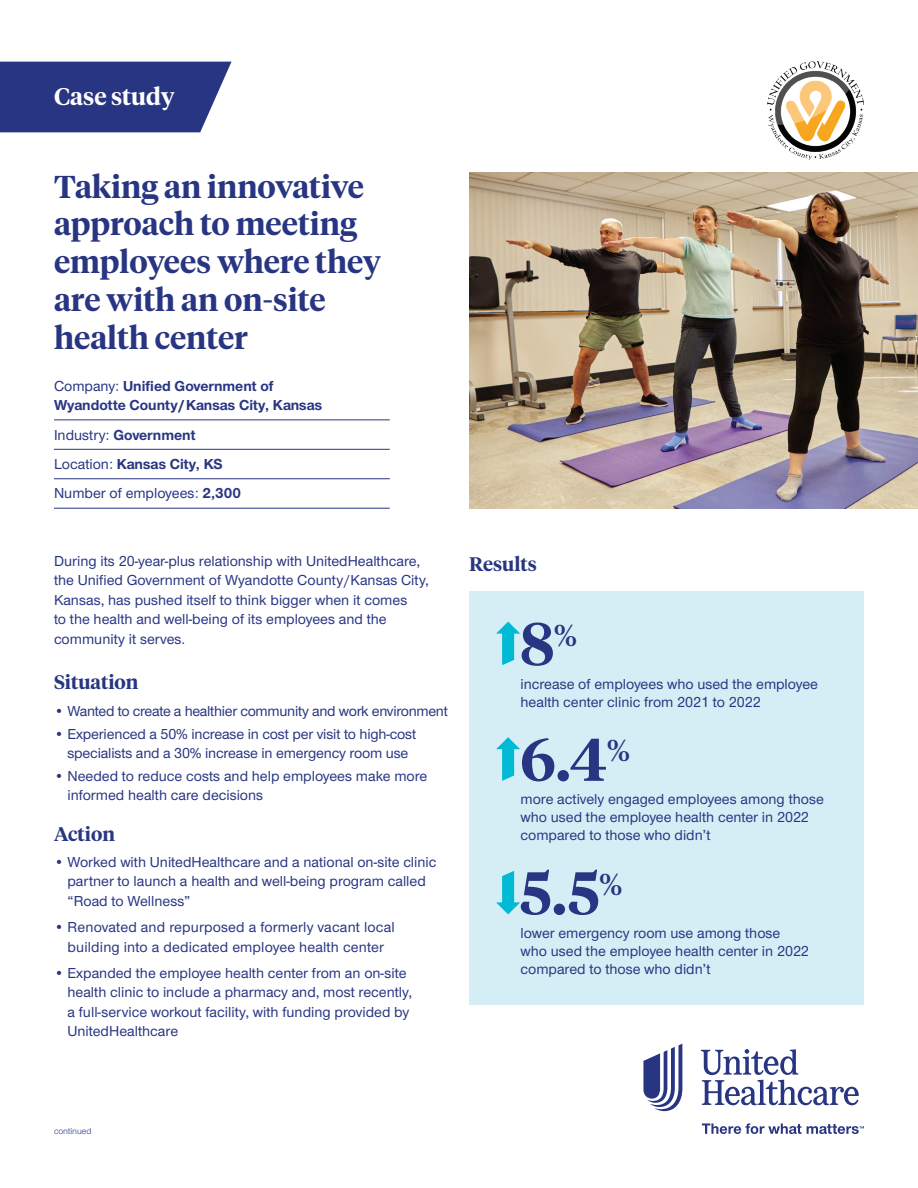
<style>
.page{position:relative;width:918px;height:1188px;background:#fff}
.page>*{position:absolute;margin:0;border:0;box-sizing:border-box;transform-origin:0 0}
.t1{font:600 60px "UHC Serif Headline";color:#283582}
.t2{font:600 31.5px/37.8px "UHC Serif Headline";color:#283582}
.t3{font:600 24px "UHC Serif Headline";color:#fff}
.t4{font:600 19.5px "UHC Serif Headline";color:#283582}
.t5{font:500 15px/19.5px "UHC Sans";color:#283582}
.t6{font:700 15px/19.5px "UHC Sans";color:#283582}
.t7{font:500 15px "UHC Sans";letter-spacing:-.02em;color:#283582}
.t8{font:9px "UHC Sans";color:#283582}
.s1{font-weight:500}
.s2{font-weight:700}
</style>
<div class="page">
<div style="left:469px;top:591px;width:395px;height:414px;background:#d5eef5"></div>
<img style="left:469px;top:173px;width:449px;height:335px">
<div style="left:0;top:62px;width:232px;height:70px;background:#283582"></div>
<svg style="left:643px;top:1044px;width:39px;height:67px"></svg>
<svg style="left:701px;top:1049px;width:158px;height:56px"></svg>
<svg style="left:702px;top:1123px;width:162px;height:11px"></svg>
<hr style="left:54px;top:420px;width:336px;height:1px;background:#283582">
<hr style="left:54px;top:449px;width:336px;height:1px;background:#283582">
<hr style="left:54px;top:478px;width:336px;height:1px;background:#283582">
<hr style="left:54px;top:508px;width:336px;height:1px;background:#283582">
<img style="left:768px;top:62px;width:96px;height:97px">
<svg style="left:496px;top:871px;width:24px;height:43px"></svg>
<svg style="left:496px;top:737px;width:24px;height:44px"></svg>
<svg style="left:496px;top:622px;width:24px;height:43px"></svg>
<h3 class="t3" style="left:54px;top:80px;width:122px">Case study</h3>
<h2 class="t2" style="left:54px;top:166px;width:329px">Taking an innovative approach to meeting employees where they are with an on-site health center</h2>
<p class="t6" style="left:54px;top:375px;width:270px"><span class="s1">Company:</span> Unified Government of<br>Wyandotte County/Kansas City, Kansas</p>
<p class="t5" style="left:54px;top:419px;width:189px;line-height:29.4px">Industry: <span class="s2">Government<br></span>Location: <span class="s2">Kansas City, KS<br></span>Number of employees: <span class="s2">2,300</span></p>
<p class="t5" style="left:54px;top:550px;width:376px">During its 20-year-plus relationship with UnitedHealthcare, the Unified Government of Wyandotte County/Kansas City, Kansas, has pushed itself to think bigger when it comes<br>to the health and well-being of its employees and the community it serves.</p>
<h3 class="t4" style="left:54px;top:669px;width:86px">Situation</h3>
<p class="t7" style="left:54px;top:701px;width:395px">• Wanted to create a healthier community and work environment</p>
<p class="t5" style="left:54px;top:723px;width:364px;text-align:center">• Experienced a 50% increase in cost per visit to high-cost specialists and a 30% increase in emergency room use</p>
<p class="t5" style="left:68px;top:766px;width:361px;text-indent:-14px">• Needed to reduce costs and help employees make more informed health care decisions</p>
<h3 class="t4" style="left:54px;top:820px;width:62px">Action</h3>
<p class="t5" style="left:68px;top:852px;width:371px;text-indent:-14px">• Worked with UnitedHealthcare and a national on-site clinic partner to launch a health and well-being program called “Road to Wellness”</p>
<p class="t5" style="left:54px;top:917px;width:342px;text-align:center">• Renovated and repurposed a formerly vacant local building into a dedicated employee health center</p>
<p class="t5" style="left:68px;top:963px;width:346px;text-indent:-14px">• Expanded the employee health center from an on-site health clinic to include a pharmacy and, most recently, a full-service workout facility, with funding provided by UnitedHealthcare</p>
<h3 class="t4" style="left:469px;top:551px;width:69px">Results</h3>
<h1 class="t1" style="left:520px;top:603px;width:59px">8<sup>%</sup></h1>
<p class="t5" style="left:521px;top:674px;width:299px;line-height:18px">increase of employees who used the employee health center clinic from 2021 to 2022</p>
<h1 class="t1" style="left:520px;top:718px;width:112px">6.4<sup>%</sup></h1>
<p class="t5" style="left:521px;top:790px;width:305px;line-height:18px">more actively engaged employees among those who used the employee health center in 2022 compared to those who didn’t</p>
<h1 class="t1" style="left:520px;top:852px;width:104px">5.5<sup>%</sup></h1>
<p class="t5" style="left:521px;top:923px;width:290px;line-height:18px">lower emergency room use among those who used the employee health center in 2022 compared to those who didn’t</p>
<p class="t8" style="left:54px;top:1125px;width:39px">continued</p>
</div>
